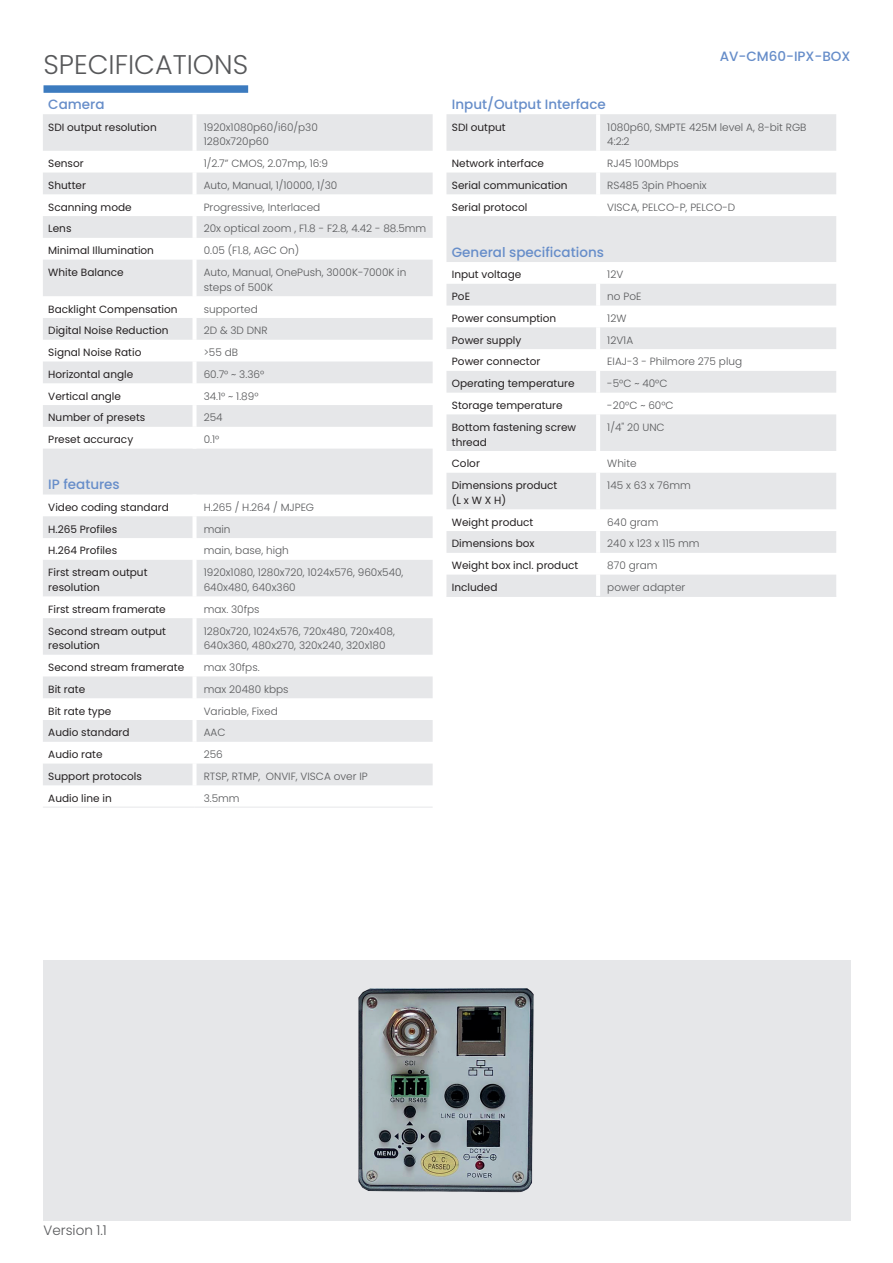
<style>
.page{position:relative;width:893px;height:1263px;background:#fff}
.page>*{position:absolute;margin:0;border:0;box-sizing:border-box;transform-origin:0 0}
.t1{font:300 27px "Poppins";color:#57585a}
.t2{font:500 13.5px "Poppins";color:#668dc9}
.t3{font:300 13.5px "Poppins";color:#57585a}
.t4{font:300 10.5px/14.7px "Poppins";color:#57585a}
.t5{font:10.5px/14.7px "Poppins";color:#231f20}
</style>
<div class="page">
<div style="left:43px;top:960px;width:807px;height:260px;background:#e6e7e9"></div>
<div style="left:44px;top:85px;width:204px;height:8px;background:#3c7bbf"></div>
<img style="left:358px;top:988px;width:176px;height:204px">
<svg style="left:446px;top:114px;width:390px;height:482px;fill:#e6e7e9"></svg>
<hr style="left:596px;top:114px;width:4px;height:37px;background:#fff">
<hr style="left:596px;top:151px;width:4px;height:22px;background:#fff">
<hr style="left:596px;top:173px;width:4px;height:21px;background:#fff">
<hr style="left:596px;top:194px;width:4px;height:22px;background:#fff">
<hr style="left:596px;top:262px;width:4px;height:22px;background:#fff">
<hr style="left:596px;top:284px;width:4px;height:22px;background:#fff">
<hr style="left:596px;top:306px;width:4px;height:21px;background:#fff">
<hr style="left:596px;top:327px;width:4px;height:22px;background:#fff">
<hr style="left:596px;top:349px;width:4px;height:22px;background:#fff">
<hr style="left:596px;top:371px;width:4px;height:22px;background:#fff">
<hr style="left:596px;top:393px;width:4px;height:21px;background:#fff">
<hr style="left:596px;top:414px;width:4px;height:37px;background:#fff">
<hr style="left:596px;top:451px;width:4px;height:22px;background:#fff">
<hr style="left:596px;top:473px;width:4px;height:36px;background:#fff">
<hr style="left:596px;top:509px;width:4px;height:22px;background:#fff">
<hr style="left:596px;top:531px;width:4px;height:22px;background:#fff">
<hr style="left:596px;top:553px;width:4px;height:22px;background:#fff">
<hr style="left:596px;top:575px;width:4px;height:21px;background:#fff">
<hr style="left:446px;top:596px;width:152px;height:1px;background:#e6e7e9">
<hr style="left:598px;top:596px;width:238px;height:1px;background:#e6e7e9">
<svg style="left:43px;top:114px;width:390px;height:671px;fill:#e6e7e9"></svg>
<hr style="left:193px;top:114px;width:4px;height:37px;background:#fff">
<hr style="left:193px;top:151px;width:4px;height:22px;background:#fff">
<hr style="left:193px;top:173px;width:4px;height:21px;background:#fff">
<hr style="left:193px;top:194px;width:4px;height:22px;background:#fff">
<hr style="left:193px;top:216px;width:4px;height:22px;background:#fff">
<hr style="left:193px;top:238px;width:4px;height:22px;background:#fff">
<hr style="left:193px;top:260px;width:4px;height:36px;background:#fff">
<hr style="left:193px;top:296px;width:4px;height:22px;background:#fff">
<hr style="left:193px;top:318px;width:4px;height:22px;background:#fff">
<hr style="left:193px;top:340px;width:4px;height:21px;background:#fff">
<hr style="left:193px;top:361px;width:4px;height:22px;background:#fff">
<hr style="left:193px;top:383px;width:4px;height:22px;background:#fff">
<hr style="left:193px;top:405px;width:4px;height:22px;background:#fff">
<hr style="left:193px;top:427px;width:4px;height:22px;background:#fff">
<hr style="left:193px;top:494px;width:4px;height:22px;background:#fff">
<hr style="left:193px;top:516px;width:4px;height:22px;background:#fff">
<hr style="left:193px;top:538px;width:4px;height:22px;background:#fff">
<hr style="left:193px;top:560px;width:4px;height:36px;background:#fff">
<hr style="left:193px;top:596px;width:4px;height:22px;background:#fff">
<hr style="left:193px;top:618px;width:4px;height:37px;background:#fff">
<hr style="left:193px;top:655px;width:4px;height:21px;background:#fff">
<hr style="left:193px;top:676px;width:4px;height:22px;background:#fff">
<hr style="left:193px;top:698px;width:4px;height:22px;background:#fff">
<hr style="left:193px;top:720px;width:4px;height:22px;background:#fff">
<hr style="left:193px;top:742px;width:4px;height:21px;background:#fff">
<hr style="left:193px;top:763px;width:4px;height:22px;background:#fff">
<hr style="left:43px;top:807px;width:152px;height:1px;background:#e6e7e9">
<hr style="left:195px;top:807px;width:238px;height:1px;background:#e6e7e9">
<h1 class="t1" style="left:44px;top:49px;width:206px">SPECIFICATIONS</h1>
<p class="t2" style="left:48px;top:96px;width:58px">Camera</p>
<p class="t5" style="left:48px;top:120px;width:110px">SDI output resolution</p>
<p class="t4" style="left:204px;top:120px;width:116px">1920x1080p60/i60/p30<br>1280x720p60</p>
<p class="t5" style="left:48px;top:156px;width:37px">Sensor</p>
<p class="t4" style="left:204px;top:156px;width:126px">1/2.7” CMOS, 2.07mp, 16:9</p>
<p class="t5" style="left:48px;top:178px;width:39px">Shutter</p>
<p class="t4" style="left:204px;top:178px;width:135px">Auto, Manual, 1/10000, 1/30</p>
<p class="t5" style="left:48px;top:200px;width:85px">Scanning mode</p>
<p class="t4" style="left:204px;top:200px;width:118px">Progressive, Interlaced</p>
<p class="t5" style="left:48px;top:221px;width:25px">Lens</p>
<p class="t4" style="left:204px;top:221px;width:224px">20x optical zoom , F1.8 - F2.8, 4.42 - 88.5mm</p>
<p class="t5" style="left:48px;top:243px;width:107px">Minimal Illumination</p>
<p class="t4" style="left:204px;top:243px;width:97px">0.05 (F1.8, AGC On)</p>
<p class="t5" style="left:48px;top:265px;width:77px">White Balance</p>
<p class="t4" style="left:204px;top:265px;width:204px">Auto, Manual, OnePush, 3000K-7000K in steps of 500K</p>
<p class="t5" style="left:48px;top:302px;width:131px">Backlight Compensation</p>
<p class="t4" style="left:204px;top:302px;width:56px">supported</p>
<p class="t5" style="left:48px;top:323px;width:122px">Digital Noise Reduction</p>
<p class="t4" style="left:204px;top:323px;width:65px">2D &amp; 3D DNR</p>
<p class="t5" style="left:48px;top:345px;width:95px">Signal Noise Ratio</p>
<p class="t4" style="left:204px;top:345px;width:36px">&gt;55 dB</p>
<p class="t5" style="left:48px;top:367px;width:87px">Horizontal angle</p>
<p class="t4" style="left:204px;top:367px;width:62px">60.7° ~ 3.36°</p>
<p class="t5" style="left:48px;top:389px;width:74px">Vertical angle</p>
<p class="t4" style="left:204px;top:389px;width:56px">34.1° ~ 1.89°</p>
<p class="t5" style="left:48px;top:410px;width:99px">Number of presets</p>
<p class="t4" style="left:204px;top:410px;width:20px">254</p>
<p class="t5" style="left:48px;top:432px;width:86px">Preset accuracy</p>
<p class="t4" style="left:204px;top:432px;width:17px">0.1°</p>
<p class="t2" style="left:48px;top:477px;width:73px">IP features</p>
<p class="t5" style="left:48px;top:500px;width:122px">Video coding standard</p>
<p class="t4" style="left:204px;top:500px;width:112px">H.265 / H.264 / MJPEG</p>
<p class="t5" style="left:48px;top:522px;width:70px">H.265 Profiles</p>
<p class="t4" style="left:204px;top:522px;width:28px">main</p>
<p class="t5" style="left:48px;top:543px;width:70px">H.264 Profiles</p>
<p class="t4" style="left:204px;top:543px;width:87px">main, base, high</p>
<p class="t5" style="left:48px;top:565px;width:101px">First stream output resolution</p>
<p class="t4" style="left:204px;top:565px;width:201px">1920x1080, 1280x720, 1024x576, 960x540,<br>640x480, 640x360</p>
<p class="t5" style="left:48px;top:602px;width:119px">First stream framerate</p>
<p class="t4" style="left:204px;top:602px;width:57px">max. 30fps</p>
<p class="t5" style="left:48px;top:623px;width:119px">Second stream output resolution</p>
<p class="t4" style="left:204px;top:623px;width:193px">1280x720, 1024x576, 720x480, 720x408,<br>640x360, 480x270, 320x240, 320x180</p>
<p class="t5" style="left:48px;top:660px;width:137px">Second stream framerate</p>
<p class="t4" style="left:204px;top:660px;width:57px">max 30fps.</p>
<p class="t5" style="left:48px;top:682px;width:38px">Bit rate</p>
<p class="t4" style="left:204px;top:682px;width:86px">max 20480 kbps</p>
<p class="t5" style="left:48px;top:704px;width:65px">Bit rate type</p>
<p class="t4" style="left:204px;top:704px;width:76px">Variable, Fixed</p>
<p class="t5" style="left:48px;top:725px;width:83px">Audio standard</p>
<p class="t4" style="left:204px;top:725px;width:23px">AAC</p>
<p class="t5" style="left:48px;top:747px;width:56px">Audio rate</p>
<p class="t4" style="left:204px;top:747px;width:21px">256</p>
<p class="t5" style="left:48px;top:769px;width:95px">Support protocols</p>
<p class="t4" style="left:204px;top:769px;width:166px">RTSP, RTMP, ONVIF, VISCA over IP</p>
<p class="t5" style="left:48px;top:791px;width:65px">Audio line in</p>
<p class="t4" style="left:204px;top:791px;width:37px">3.5mm</p>
<p class="t2" style="left:720px;top:49px;width:132px">AV-CM60-IPX-BOX</p>
<p class="t2" style="left:452px;top:96px;width:155px">Input/Output Interface</p>
<p class="t5" style="left:452px;top:120px;width:55px">SDI output</p>
<p class="t4" style="left:607px;top:120px;width:201px">1080p60, SMPTE 425M level A, 8-bit RGB<br>4:2:2</p>
<p class="t5" style="left:452px;top:156px;width:94px">Network interface</p>
<p class="t4" style="left:607px;top:156px;width:73px">RJ45 100Mbps</p>
<p class="t5" style="left:452px;top:178px;width:117px">Serial communication</p>
<p class="t4" style="left:607px;top:178px;width:101px">RS485 3pin Phoenix</p>
<p class="t5" style="left:452px;top:200px;width:77px">Serial protocol</p>
<p class="t4" style="left:607px;top:200px;width:129px">VISCA, PELCO-P, PELCO-D</p>
<p class="t2" style="left:452px;top:244px;width:154px">General specifications</p>
<p class="t5" style="left:452px;top:267px;width:71px">Input voltage</p>
<p class="t4" style="left:607px;top:267px;width:17px">12V</p>
<p class="t5" style="left:452px;top:289px;width:20px">PoE</p>
<p class="t4" style="left:607px;top:289px;width:36px">no PoE</p>
<p class="t5" style="left:452px;top:311px;width:106px">Power consumption</p>
<p class="t4" style="left:607px;top:311px;width:21px">12W</p>
<p class="t5" style="left:452px;top:333px;width:71px">Power supply</p>
<p class="t4" style="left:607px;top:333px;width:27px">12V1A</p>
<p class="t5" style="left:452px;top:354px;width:90px">Power connector</p>
<p class="t4" style="left:607px;top:354px;width:136px">EIAJ-3 - Philmore 275 plug</p>
<p class="t5" style="left:452px;top:376px;width:124px">Operating temperature</p>
<p class="t4" style="left:607px;top:376px;width:62px">-5°C ~ 40°C</p>
<p class="t5" style="left:452px;top:398px;width:112px">Storage temperature</p>
<p class="t4" style="left:607px;top:398px;width:68px">-20°C ~ 60°C</p>
<p class="t5" style="left:452px;top:420px;width:126px">Bottom fastening screw thread</p>
<p class="t4" style="left:607px;top:420px;width:59px">1/4" 20 UNC</p>
<p class="t5" style="left:452px;top:456px;width:30px">Color</p>
<p class="t4" style="left:607px;top:456px;width:31px">White</p>
<p class="t5" style="left:452px;top:478px;width:107px">Dimensions product (L x W X H)</p>
<p class="t4" style="left:607px;top:478px;width:85px">145 x 63 x 76mm</p>
<p class="t5" style="left:452px;top:515px;width:83px">Weight product</p>
<p class="t4" style="left:607px;top:515px;width:53px">640 gram</p>
<p class="t5" style="left:452px;top:536px;width:84px">Dimensions box</p>
<p class="t4" style="left:607px;top:536px;width:94px">240 x 123 x 115 mm</p>
<p class="t5" style="left:452px;top:558px;width:128px">Weight box incl. product</p>
<p class="t4" style="left:607px;top:558px;width:52px">870 gram</p>
<p class="t5" style="left:452px;top:580px;width:47px">Included</p>
<p class="t4" style="left:607px;top:580px;width:80px">power adapter</p>
<p class="t3" style="left:44px;top:1222px;width:65px">Version 1.1</p>
</div>
